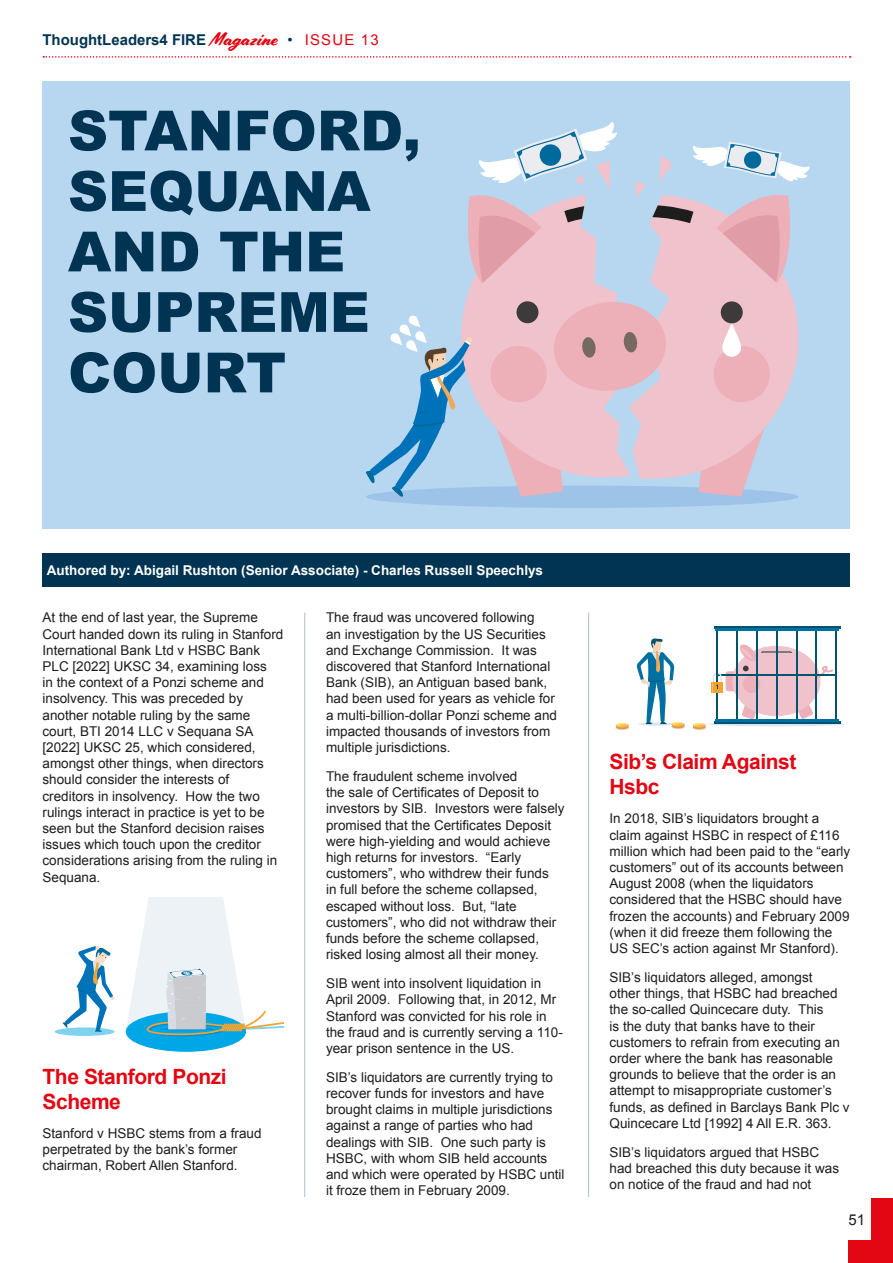
<style>
.page{position:relative;width:893px;height:1263px;background:#fff}
.page>*{position:absolute;margin:0;border:0;box-sizing:border-box;transform-origin:0 0}
.t1{font:900 55.5px/60.4px "Arial";color:#003452}
.t2{font:700 21px/25.2px "Arial";letter-spacing:-.02em;color:#e30613}
.t3{font:700 15px "Arial";color:#003452}
.t4{font:15px "Arial";color:#1d1d1b}
.t5{font:13.5px/16.2px "Arial";color:#1d1d1b}
.t6{font:700 13.5px "Arial";color:#fff}
.s1{font-family:"Cortado";font-weight:400;font-size:18.6px;color:#e30613}
.s2{font-weight:400}
.s3{font-weight:400;color:#e30613}
</style>
<div class="page">
<svg style="left:43px;top:56px;width:808px;height:2px"></svg>
<div style="left:872px;top:1198px;width:21px;height:65px;background:#e30613"></div>
<div style="left:848px;top:1241px;width:45px;height:22px;background:#e30613"></div>
<div style="left:43px;top:81px;width:807px;height:447px;background:#b7d6f0"></div>
<div style="left:366px;top:486px;width:432px;height:22px;background:#9dc4e8;border-radius:50%"></div>
<svg style="left:699px;top:485px;width:63px;height:12px"></svg>
<svg style="left:631px;top:219px;width:168px;height:266px;fill:#f0c2cb"></svg>
<svg style="left:712px;top:345px;width:59px;height:58px;background:#edb4bd"></svg>
<div style="left:720px;top:301px;width:23px;height:23px;background:#3c3a3a;border-radius:50%"></div>
<svg style="left:495px;top:486px;width:68px;height:11px"></svg>
<svg style="left:463px;top:284px;width:168px;height:202px;fill:#f0c2cb"></svg>
<svg style="left:488px;top:299px;width:181px;height:105px;background:#e4b4be"></svg>
<svg style="left:652px;top:142px;width:158px;height:141px"></svg>
<svg style="left:468px;top:122px;width:149px;height:162px"></svg>
<svg style="left:635px;top:182px;width:11px;height:15px"></svg>
<svg style="left:722px;top:323px;width:19px;height:34px"></svg>
<svg style="left:366px;top:315px;width:113px;height:183px"></svg>
<div style="left:43px;top:554px;width:807px;height:33px;background:#003452"></div>
<svg style="left:55px;top:1027px;width:60px;height:9px"></svg>
<svg style="left:63px;top:946px;width:52px;height:86px"></svg>
<div style="left:126px;top:1011px;width:120px;height:41px;background:#00a7e6;border-radius:50%"></div>
<svg style="left:126px;top:897px;width:157px;height:139px"></svg>
<svg style="left:615px;top:726px;width:14px;height:4px"></svg>
<svg style="left:616px;top:723px;width:13px;height:6px"></svg>
<hr style="left:709px;top:722px;width:136px;height:4px;background:#d8e6f2;border-radius:50%">
<svg style="left:671px;top:725px;width:14px;height:4px"></svg>
<svg style="left:636px;top:638px;width:48px;height:90px"></svg>
<svg style="left:692px;top:726px;width:14px;height:4px"></svg>
<svg style="left:693px;top:723px;width:13px;height:6px"></svg>
<svg style="left:793px;top:701px;width:20px;height:18px"></svg>
<div style="left:732px;top:646px;width:88px;height:70px;background:#f0c2cb;border-radius:50%"></div>
<svg style="left:817px;top:666px;width:16px;height:12px"></svg>
<hr style="left:762px;top:651px;width:29px;height:2px;background:#71767b">
<hr style="left:716px;top:674px;width:121px;height:2px;background:#00546e">
<hr style="left:714px;top:722px;width:126px;height:2px;background:#00546e">
<hr style="left:714px;top:626px;width:126px;height:3px;background:#00546e">
<hr style="left:716px;top:630px;width:2px;height:90px;background:#00546e">
<hr style="left:736px;top:630px;width:2px;height:90px;background:#00546e">
<hr style="left:756px;top:630px;width:2px;height:90px;background:#00546e">
<hr style="left:776px;top:630px;width:2px;height:90px;background:#00546e">
<hr style="left:796px;top:630px;width:1px;height:90px;background:#00546e">
<hr style="left:815px;top:630px;width:2px;height:90px;background:#00546e">
<hr style="left:835px;top:630px;width:2px;height:90px;background:#00546e">
<div style="left:711px;top:682px;width:12px;height:10px;background:#f0a432"></div>
<svg style="left:712px;top:644px;width:50px;height:75px"></svg>
<hr style="left:715px;top:719px;width:124px;height:3px;background:#006fa2">
<hr style="left:715px;top:629px;width:124px;height:2px;background:#006fa2">
<hr style="left:304px;top:612px;width:1px;height:585px;background:#b3bdcd">
<hr style="left:588px;top:612px;width:1px;height:585px;background:#b3bdcd">
<p class="t3" style="left:43px;top:29px;width:338px">ThoughtLeaders4 FIRE <span class="s1">Magazine</span> <span class="s2">•</span> <span class="s3">ISSUE 13</span></p>
<h1 class="t1" style="left:68px;top:99px;width:354px">STANFORD,<br>SEQUANA<br>AND THE<br>SUPREME<br>COURT</h1>
<p class="t6" style="left:47px;top:562px;width:498px">Authored by: Abigail Rushton (Senior Associate) - Charles Russell Speechlys</p>
<p class="t5" style="left:43px;top:610px;width:242px">At the end of last year, the Supreme Court handed down its ruling in Stanford International Bank Ltd v HSBC Bank PLC [2022] UKSC 34, examining loss<br>in the context of a Ponzi scheme and insolvency. This was preceded by another notable ruling by the same court, BTI 2014 LLC v Sequana SA [2022] UKSC 25, which considered, amongst other things, when directors should consider the interests of creditors in insolvency. How the two rulings interact in practice is yet to be seen but the Stanford decision raises issues which touch upon the creditor considerations arising from the ruling in Sequana.</p>
<p class="t5" style="left:326px;top:610px;width:233px">The fraud was uncovered following<br>an investigation by the US Securities and Exchange Commission. It was discovered that Stanford International Bank (SIB), an Antiguan based bank, had been used for years as vehicle for a multi-billion-dollar Ponzi scheme and impacted thousands of investors from multiple jurisdictions.</p>
<p class="t5" style="left:326px;top:768px;width:240px">The fraudulent scheme involved<br>the sale of Certificates of Deposit to investors by SIB. Investors were falsely promised that the Certificates Deposit were high-yielding and would achieve high returns for investors. “Early customers”, who withdrew their funds<br>in full before the scheme collapsed, escaped without loss. But, “late customers”, who did not withdraw their funds before the scheme collapsed, risked losing almost all their money.</p>
<p class="t5" style="left:326px;top:975px;width:238px">SIB went into insolvent liquidation in April 2009. Following that, in 2012, Mr Stanford was convicted for his role in the fraud and is currently serving a 110- year prison sentence in the US.</p>
<p class="t5" style="left:326px;top:1069px;width:240px">SIB’s liquidators are currently trying to recover funds for investors and have brought claims in multiple jurisdictions against a range of parties who had dealings with SIB. One such party is HSBC, with whom SIB held accounts and which were operated by HSBC until it froze them in February 2009.</p>
<h2 class="t2" style="left:43px;top:1064px;width:186px">The Stanford Ponzi<br>Scheme</h2>
<p class="t5" style="left:43px;top:1125px;width:221px">Stanford v HSBC stems from a fraud perpetrated by the bank’s former chairman, Robert Allen Stanford.</p>
<h2 class="t2" style="left:609px;top:750px;width:188px">Sib’s Claim Against<br>Hsbc</h2>
<p class="t5" style="left:609px;top:811px;width:242px">In 2018, SIB’s liquidators brought a claim against HSBC in respect of £116 million which had been paid to the “early customers” out of its accounts between August 2008 (when the liquidators considered that the HSBC should have frozen the accounts) and February 2009 (when it did freeze them following the US SEC’s action against Mr Stanford).</p>
<p class="t5" style="left:609px;top:969px;width:242px">SIB’s liquidators alleged, amongst<br>other things, that HSBC had breached the so-called Quincecare duty. This<br>is the duty that banks have to their customers to refrain from executing an order where the bank has reasonable grounds to believe that the order is an attempt to misappropriate customer’s funds, as defined in Barclays Bank Plc v Quincecare Ltd [1992] 4 All E.R. 363.</p>
<p class="t5" style="left:609px;top:1144px;width:231px">SIB’s liquidators argued that HSBC had breached this duty because it was on notice of the fraud and had not</p>
<p class="t4" style="left:848px;top:1210px;width:18px">51</p>
</div>
